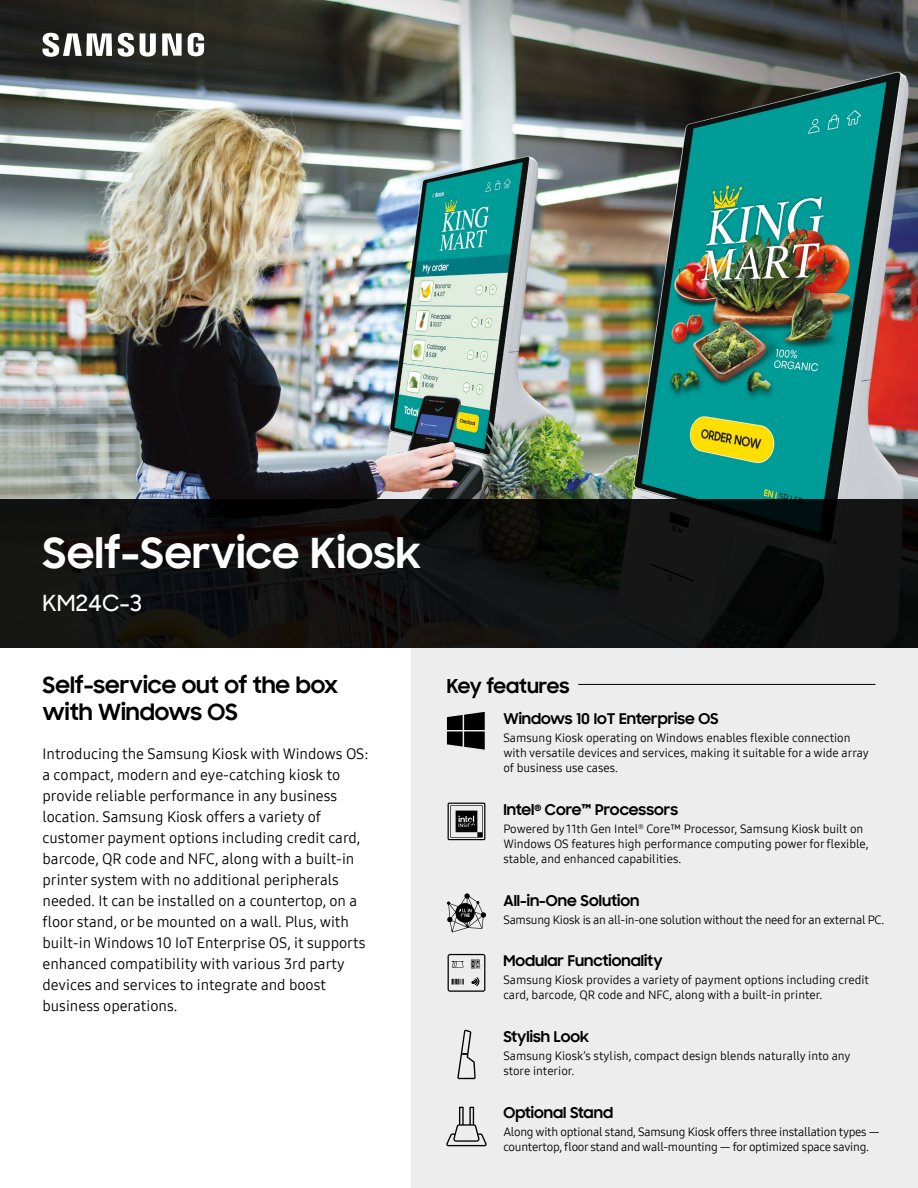
<style>
.page{position:relative;width:918px;height:1188px;background:#fff}
.page>*{position:absolute;margin:0;border:0;box-sizing:border-box;transform-origin:0 0}
.t1{font:700 42px "Samsung Sharp Sans";letter-spacing:.01em;color:#fff}
.t2{font:700 22.5px/27px "Samsung Sharp Sans";color:#000}
.t3{font:500 22.5px "Samsung Sharp Sans";color:#fff}
.t4{font:700 19.5px "Samsung Sharp Sans";color:#000}
.t5{font:15px/21px "Samsung One 400";color:#000}
.t6{font:700 15px "Samsung Sharp Sans";color:#000}
.t7{font:12px/15px "Samsung One 400";color:#000}
.t8{font:12px/15px "Samsung One 400";letter-spacing:-.02em;color:#000}
</style>
<div class="page">
<div style="left:411px;top:648px;width:507px;height:540px;background:#ededed"></div>
<img style="left:0;top:0;width:918px;height:499px">
<div style="left:0;top:499px;width:918px;height:149px;background:linear-gradient(to bottom,#0d0e0e,#131312)"></div>
<svg style="left:43px;top:33px;width:161px;height:32px"></svg>
<hr style="left:578px;top:684px;width:297px;height:1px;background:#000">
<svg style="left:447px;top:893px;width:39px;height:39px"></svg>
<svg style="left:446px;top:1107px;width:41px;height:39px"></svg>
<svg style="left:457px;top:1030px;width:19px;height:49px"></svg>
<svg style="left:448px;top:954px;width:37px;height:38px"></svg>
<svg style="left:448px;top:803px;width:37px;height:37px"></svg>
<svg style="left:447px;top:712px;width:38px;height:38px"></svg>
<h1 class="t1" style="left:43px;top:521px;width:380px">Self-Service Kiosk</h1>
<h2 class="t3" style="left:43px;top:587px;width:101px">KM24C-3</h2>
<h2 class="t2" style="left:43px;top:671px;width:297px">Self-service out of the box with Windows OS</h2>
<p class="t5" style="left:43px;top:743px;width:328px">Introducing the Samsung Kiosk with Windows OS: a compact, modern and eye-catching kiosk to provide reliable performance in any business location. Samsung Kiosk offers a variety of customer payment options including credit card, barcode, QR code and NFC, along with a built-in printer system with no additional peripherals needed. It can be installed on a countertop, on a floor stand, or be mounted on a wall. Plus, with built-in Windows 10 IoT Enterprise OS, it supports enhanced compatibility with various 3rd party devices and services to integrate and boost business operations.</p>
<h3 class="t4" style="left:447px;top:672px;width:124px">Key features</h3>
<p class="t6" style="left:503px;top:708px;width:217px">Windows 10 IoT Enterprise OS</p>
<p class="t7" style="left:503px;top:731px;width:367px">Samsung Kiosk operating on Windows enables flexible connection with versatile devices and services, making it suitable for a wide array of business use cases.</p>
<p class="t6" style="left:503px;top:798px;width:176px">Intel<sup>®</sup> Core™ Processors</p>
<p class="t7" style="left:503px;top:821px;width:367px">Powered by 11th Gen Intel<sup>®</sup> Core™ Processor, Samsung Kiosk built on<br>Windows OS features high performance computing power for flexible, stable, and enhanced capabilities.</p>
<p class="t6" style="left:503px;top:889px;width:138px">All-in-One Solution</p>
<p class="t8" style="left:503px;top:912px;width:382px">Samsung Kiosk is an all-in-one solution without the need for an external PC.</p>
<p class="t6" style="left:503px;top:950px;width:161px">Modular Functionality</p>
<p class="t7" style="left:503px;top:973px;width:367px">Samsung Kiosk provides a variety of payment options including credit card, barcode, QR code and NFC, along with a built-in printer.</p>
<p class="t6" style="left:503px;top:1025px;width:87px">Stylish Look</p>
<p class="t7" style="left:503px;top:1048px;width:349px">Samsung Kiosk’s stylish, compact design blends naturally into any store interior.</p>
<p class="t6" style="left:503px;top:1101px;width:111px">Optional Stand</p>
<p class="t8" style="left:503px;top:1124px;width:378px">Along with optional stand, Samsung Kiosk offers three installation types — countertop, floor stand and wall-mounting — for optimized space saving.</p>
</div>
